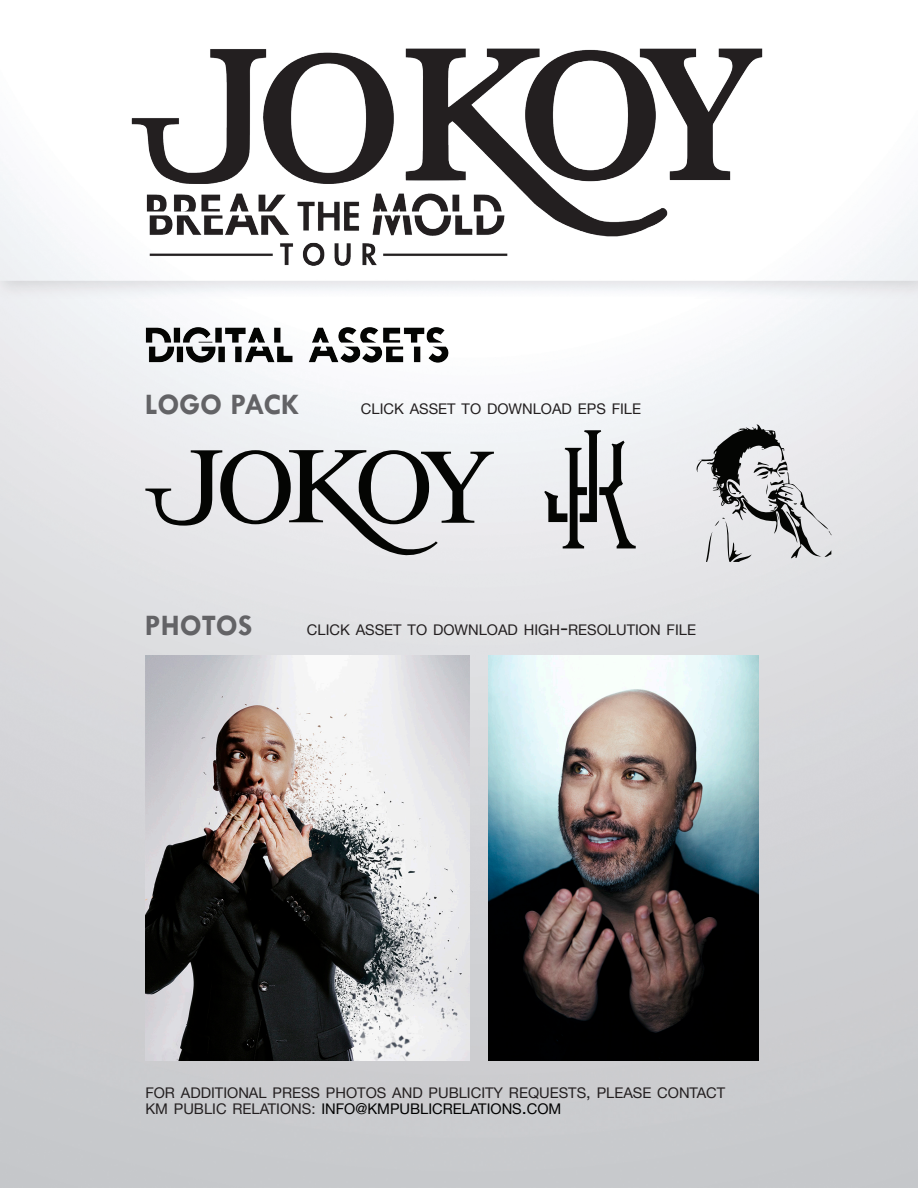
<style>
.page{position:relative;width:918px;height:1188px;background:#fff}
.page>*{position:absolute;margin:0;border:0;box-sizing:border-box;transform-origin:0 0}
.t1{font:700 30px "Tw Cen";color:#636366}
.t2{font:14.7px "Helvetica Neue";color:#231f20}
.t3{font:14.7px "Helvetica Neue";color:#000}
.s1{font-size:21px}
.s2{font-size:16.5px}
.s3{color:#231f20}
.s4{font-size:15px;color:#231f20}
.s5{font-size:15px}
.s6{font-size:18px}
</style>
<div class="page">
<img style="left:0;top:162px;width:918px;height:1026px">
<img style="left:76px;top:48px;width:742px;height:227px">
<img style="left:145px;top:315px;width:361px;height:66px">
<svg style="left:145px;top:450px;width:349px;height:108px;background:#b5b6b8"></svg>
<svg style="left:544px;top:430px;width:92px;height:118px"></svg>
<svg style="left:696px;top:425px;width:135px;height:137px;background:#b9babb"></svg>
<img style="left:145px;top:655px;width:324px;height:405px">
<img style="left:488px;top:655px;width:270px;height:406px">
<p class="t1" style="left:145px;top:386px;width:157px">LOGO PACK</p>
<p class="t2" style="left:361px;top:398px;width:282px">CLICK ASSET TO DOWNLOAD EPS FILE</p>
<p class="t1" style="left:145px;top:608px;width:109px">PHOTOS</p>
<p class="t2" style="left:307px;top:619px;width:391px">CLICK ASSET TO DOWNLOAD HIGH<span class="s1">-</span>RESOLUTION FILE</p>
<p class="t2" style="left:145px;top:1082px;width:581px">FOR ADDITIONAL PRESS PHOTOS AND PUBLICITY REQUESTS<span class="s2">,</span> PLEASE CONTACT</p>
<p class="t3" style="left:145px;top:1098px;width:418px"><span class="s3">KM PUBLIC RELATIONS</span><span class="s4">:</span> INFO<span class="s5">@</span>KMPUBLICRELATIONS<span class="s6">.</span>COM</p>
</div>
